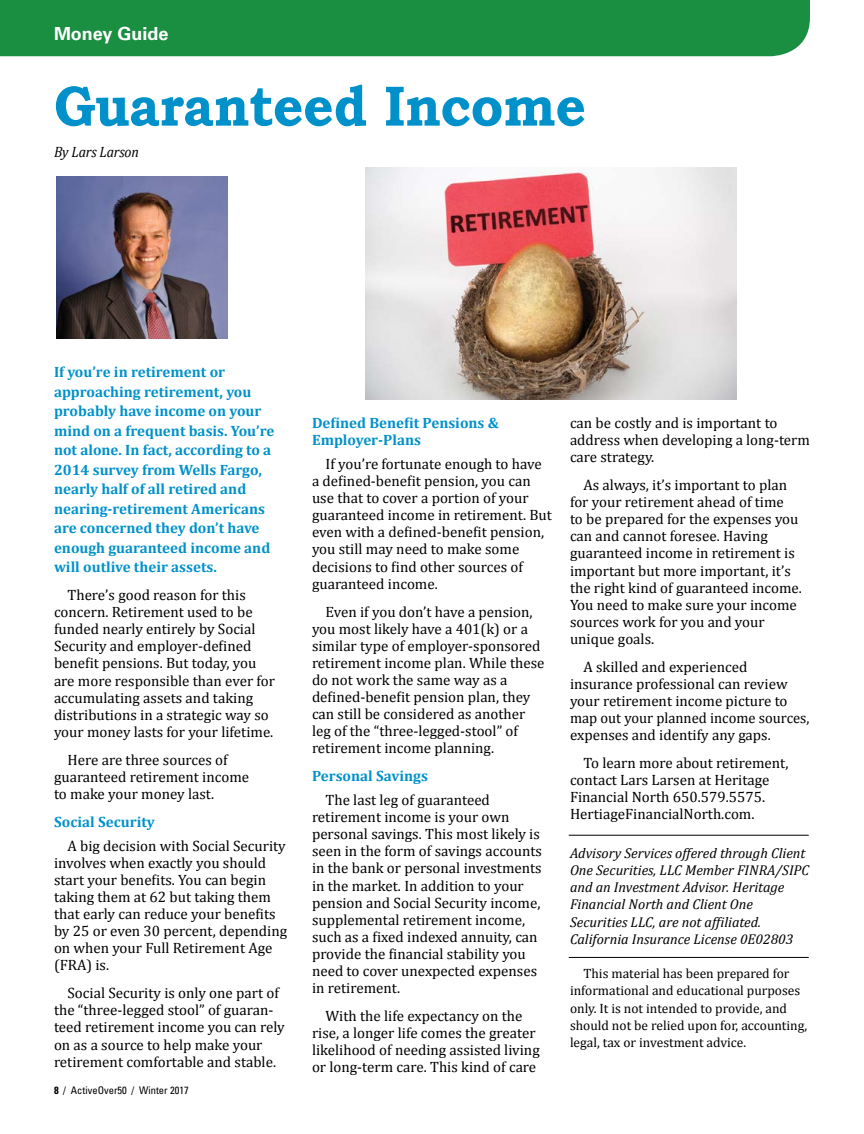
<style>
.page{position:relative;width:864px;height:1134px;background:#fff}
.page>*{position:absolute;margin:0;border:0;box-sizing:border-box;transform-origin:0 0}
.t1{font:700 57px "Bookman Old Style";letter-spacing:-.01em;color:#0091cb;scale:.93 1}
.t2{font:700 18px "Univers";color:#fff}
.t3{font:15px/17.1px "Cambria";color:#000}
.t4{font:700 15px/19.5px "Cambria";color:#0091cb}
.t5{font:italic 15px "Cambria";letter-spacing:-.01em;color:#000;scale:.93 1}
.t6{font:italic 14.25px/17.1px "Cambria";color:#000}
.t7{font:13.5px/17.1px "Cambria";color:#000}
.t8{font:condensed 10.5px "Univers LT Std";color:#000}
.s1{font-weight:700}
</style>
<div class="page">
<div style="left:0;top:0;width:810px;height:56px;background:#1a8e41"></div>
<hr style="left:569px;top:835px;width:240px;height:1px;background:#000">
<hr style="left:569px;top:957px;width:240px;height:1px;background:#000">
<img style="left:366px;top:168px;width:371px;height:231px">
<img style="left:56px;top:177px;width:171px;height:161px">
<p class="t2" style="left:54px;top:24px;width:116px">Money Guide</p>
<h1 class="t1" style="left:54px;top:72px;width:574px">Guaranteed Income</h1>
<p class="t5" style="left:54px;top:141px;width:93px">By Lars Larson</p>
<p class="t4" style="left:54px;top:362px;width:222px">If you’re in retirement or approaching retirement, you probably have income on your mind on a frequent basis. You’re not alone. In fact, according to a<br>2014 survey from Wells Fargo, nearly half of all retired and nearing-retirement Americans are concerned they don’t have enough guaranteed income and will outlive their assets.</p>
<p class="t3" style="left:54px;top:586px;width:223px;text-indent:14px">There’s good reason for this concern. Retirement used to be funded nearly entirely by Social<br>Security and employer-defined benefit pensions. But today, you are more responsible than ever for accumulating assets and taking distributions in a strategic way so your money lasts for your lifetime.</p>
<p class="t3" style="left:54px;top:751px;width:197px;text-indent:14px">Here are three sources of guaranteed retirement income to make your money last.</p>
<p class="t4" style="left:54px;top:811px;width:102px">Social Security</p>
<p class="t3" style="left:54px;top:837px;width:235px;text-indent:14px">A big decision with Social Security involves when exactly you should start your benefits. You can begin taking them at 62 but taking them that early can reduce your benefits by 25 or even 30 percent, depending on when your Full Retirement Age (FRA) is.</p>
<p class="t3" style="left:54px;top:985px;width:232px;text-indent:14px">Social Security is only one part of the “three-legged stool” of guaran&shy;teed retirement income you can rely on as a source to help make your retirement comfortable and stable.</p>
<p class="t8" style="left:54px;top:1084px;width:136px"><span class="s1">8</span> / ActiveOver50 / Winter 2017</p>
<p class="t4" style="left:312px;top:414px;width:188px;line-height:17.1px">Defined Benefit Pensions &amp;<br>Employer-Plans</p>
<p class="t3" style="left:312px;top:455px;width:241px;text-indent:14px">If you’re fortunate enough to have a defined-benefit pension, you can use that to cover a portion of your guaranteed income in retirement. But even with a defined-benefit pension, you still may need to make some decisions to find other sources of guaranteed income.</p>
<p class="t3" style="left:312px;top:603px;width:234px;text-indent:14px">Even if you don’t have a pension, you most likely have a 401(k) or a similar type of employer-sponsored retirement income plan. While these do not work the same way as a defined-benefit pension plan, they can still be considered as another leg of the “three-legged-stool” of retirement income planning.</p>
<p class="t4" style="left:312px;top:766px;width:117px">Personal Savings</p>
<p class="t3" style="left:312px;top:791px;width:232px;text-indent:14px">The last leg of guaranteed retirement income is your own personal savings. This most likely is seen in the form of savings accounts in the bank or personal investments in the market. In addition to your pension and Social Security income, supplemental retirement income, such as a fixed indexed annuity, can provide the financial stability you need to cover unexpected expenses in retirement.</p>
<p class="t3" style="left:312px;top:1007px;width:229px;text-align:center">With the life expectancy on the rise, a longer life comes the greater likelihood of needing assisted living or long-term care. This kind of care</p>
<p class="t3" style="left:570px;top:414px;width:242px">can be costly and is important to address when developing a long-term care strategy.</p>
<p class="t3" style="left:570px;top:476px;width:234px;text-indent:14px">As always, it’s important to plan for your retirement ahead of time<br>to be prepared for the expenses you can and cannot foresee. Having guaranteed income in retirement is important but more important, it’s the right kind of guaranteed income.<br>You need to make sure your income sources work for you and your unique goals.</p>
<p class="t3" style="left:570px;top:658px;width:241px;text-indent:14px">A skilled and experienced insurance professional can review your retirement income picture to map out your planned income sources, expenses and identify any gaps.</p>
<p class="t3" style="left:570px;top:754px;width:220px;text-indent:14px">To learn more about retirement, contact Lars Larsen at Heritage<br>Financial North 650.579.5575.<br>HertiageFinancialNorth.com.</p>
<p class="t6" style="left:570px;top:844px;width:241px">Advisory Services offered through Client One Securities, LLC Member FINRA/SIPC and an Investment Advisor. Heritage Financial North and Client One Securities LLC, are not affiliated.<br>California Insurance License 0E02803</p>
<p class="t7" style="left:570px;top:965px;width:239px;text-indent:14px">This material has been prepared for informational and educational purposes only. It is not intended to provide, and should not be relied upon for, accounting, legal, tax or investment advice.</p>
</div>
